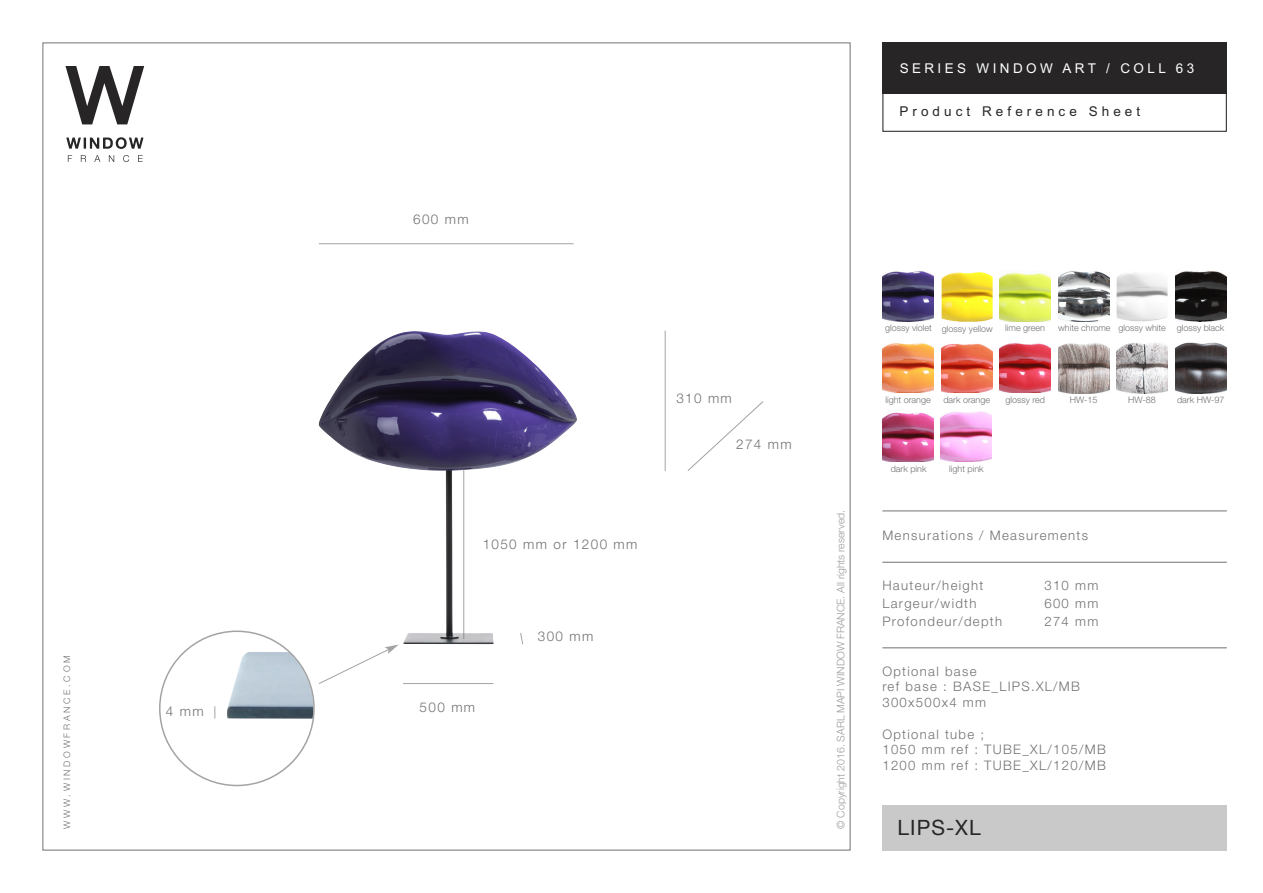
<style>
.page{position:relative;width:1263px;height:893px;background:#fff}
.page>*{position:absolute;margin:0;border:0;box-sizing:border-box;transform-origin:0 0}
.t1{font:21px "Helvetica Neue";letter-spacing:.05em;color:#272526}
.t2{font:300 13.5px "Helvetica Neue LT Pro";letter-spacing:.1em;color:#727172}
.t3{font:13.5px "Arial";letter-spacing:.25em;color:#fff}
.t4{font:13.5px "Arial";letter-spacing:.3em;color:#272526}
.t5{font:300 13.2px/15.8px "Helvetica Neue LT Pro";letter-spacing:.1em;color:#727172}
.t6{font:300 10.5px "Helvetica Neue LT Pro";color:#9e9d9d}
.t7{font:300 9px "Helvetica Neue LT Pro";color:#727172}
.t8{font:300 9px "Helvetica Neue LT Std";letter-spacing:.3em;color:#727172}
</style>
<div class="page">
<hr style="left:882px;top:562px;width:345px;height:1px;background:#727172">
<hr style="left:882px;top:510px;width:345px;height:1px;background:#727172">
<hr style="left:882px;top:647px;width:345px;height:1px;background:#727172">
<div style="left:882px;top:805px;width:345px;height:45px;background:#c9c9c9"></div>
<img style="left:318px;top:331px;width:259px;height:313px">
<hr style="left:319px;top:243px;width:255px;height:1px;background:#b9b8b9">
<hr style="left:665px;top:331px;width:1px;height:140px;background:#c0c0c0">
<svg style="left:687px;top:401px;width:77px;height:70px"></svg>
<hr style="left:463px;top:470px;width:1px;height:169px;background:#bcbcbc">
<svg style="left:520px;top:632px;width:4px;height:13px"></svg>
<hr style="left:403px;top:683px;width:90px;height:1px;background:#a9a8a9">
<svg style="left:159px;top:630px;width:240px;height:156px"></svg>
<img style="left:941px;top:344px;width:51px;height:49px">
<img style="left:882px;top:343px;width:51px;height:50px">
<img style="left:1000px;top:343px;width:51px;height:50px">
<img style="left:883px;top:271px;width:51px;height:50px">
<img style="left:882px;top:412px;width:51px;height:50px">
<img style="left:999px;top:273px;width:52px;height:48px">
<img style="left:941px;top:411px;width:51px;height:51px">
<img style="left:1058px;top:343px;width:51px;height:50px">
<img style="left:1175px;top:342px;width:51px;height:51px">
<img style="left:1058px;top:271px;width:51px;height:50px">
<img style="left:941px;top:272px;width:52px;height:50px">
<img style="left:1175px;top:271px;width:51px;height:50px">
<img style="left:1116px;top:343px;width:51px;height:50px">
<img style="left:1116px;top:273px;width:51px;height:48px">
<div style="left:882px;top:43px;width:345px;height:51px;background:#272526"></div>
<div style="left:882px;top:43px;width:345px;height:89px;border:1px solid #272526"></div>
<svg style="left:65px;top:66px;width:79px;height:58px"></svg>
<svg style="left:68px;top:155px;width:4px;height:7px"></svg>
<svg style="left:81px;top:155px;width:5px;height:7px"></svg>
<svg style="left:94px;top:155px;width:6px;height:7px"></svg>
<svg style="left:109px;top:155px;width:5px;height:7px"></svg>
<svg style="left:123px;top:155px;width:6px;height:7px"></svg>
<svg style="left:138px;top:155px;width:5px;height:7px"></svg>
<svg style="left:66px;top:137px;width:77px;height:12px"></svg>
<p class="t8" style="left:64px;top:828px;width:174px;rotate:-90deg">WWW.WINDOWFRANCE.COM</p>
<p class="t2" style="left:413px;top:215px;width:57px">600 mm</p>
<p class="t2" style="left:483px;top:540px;width:156px">1050 mm or 1200 mm</p>
<p class="t2" style="left:166px;top:706px;width:39px">4 mm</p>
<p class="t2" style="left:420px;top:703px;width:57px">500 mm</p>
<p class="t2" style="left:538px;top:631px;width:57px">300 mm</p>
<p class="t2" style="left:676px;top:393px;width:57px">310 mm</p>
<p class="t2" style="left:736px;top:439px;width:57px">274 mm</p>
<p class="t3" style="left:900px;top:61px;width:296px">SERIES WINDOW ART / COLL 63</p>
<p class="t4" style="left:899px;top:104px;width:242px">Product Reference Sheet</p>
<p class="t6" style="left:837px;top:829px;width:321px;rotate:-90deg">© Copyright 2016. SARL MAPI WINDOW FRANCE. All rights reserved.</p>
<p class="t7" style="left:885px;top:325px;width:48px">glossy violet</p>
<p class="t7" style="left:942px;top:325px;width:52px">glossy yellow</p>
<p class="t7" style="left:1058px;top:325px;width:54px">white chrome</p>
<p class="t7" style="left:1177px;top:325px;width:49px">glossy black</p>
<p class="t7" style="left:1118px;top:325px;width:49px">glossy white</p>
<p class="t7" style="left:1005px;top:325px;width:41px">lime green</p>
<p class="t7" style="left:885px;top:397px;width:47px">light orange</p>
<p class="t7" style="left:943px;top:397px;width:48px">dark orange</p>
<p class="t7" style="left:1005px;top:397px;width:41px">glossy red</p>
<p class="t7" style="left:891px;top:465px;width:37px">dark pink</p>
<p class="t7" style="left:949px;top:466px;width:36px">light pink</p>
<p class="t7" style="left:1128px;top:397px;width:29px">HW-88</p>
<p class="t7" style="left:1070px;top:397px;width:29px">HW-15</p>
<p class="t7" style="left:1177px;top:397px;width:49px">dark HW-97</p>
<p class="t5" style="left:882px;top:529px;width:207px">Mensurations / Measurements</p>
<p class="t5" style="left:882px;top:579px;width:103px">Hauteur/height</p>
<p class="t5" style="left:1044px;top:579px;width:56px">310 mm</p>
<p class="t5" style="left:882px;top:597px;width:96px">Largeur/width</p>
<p class="t5" style="left:1044px;top:597px;width:56px">600 mm</p>
<p class="t5" style="left:882px;top:615px;width:121px">Profondeur/depth</p>
<p class="t5" style="left:1044px;top:615px;width:56px">274 mm</p>
<p class="t5" style="left:882px;top:664px;width:199px">Optional base<br>ref base : BASE_LIPS.XL/MB<br>300x500x4 mm</p>
<p class="t5" style="left:882px;top:727px;width:225px">Optional tube ;<br>1050 mm ref : TUBE_XL/105/MB<br>1200 mm ref : TUBE_XL/120/MB</p>
<h1 class="t1" style="left:897px;top:815px;width:85px">LIPS-XL</h1>
</div>
